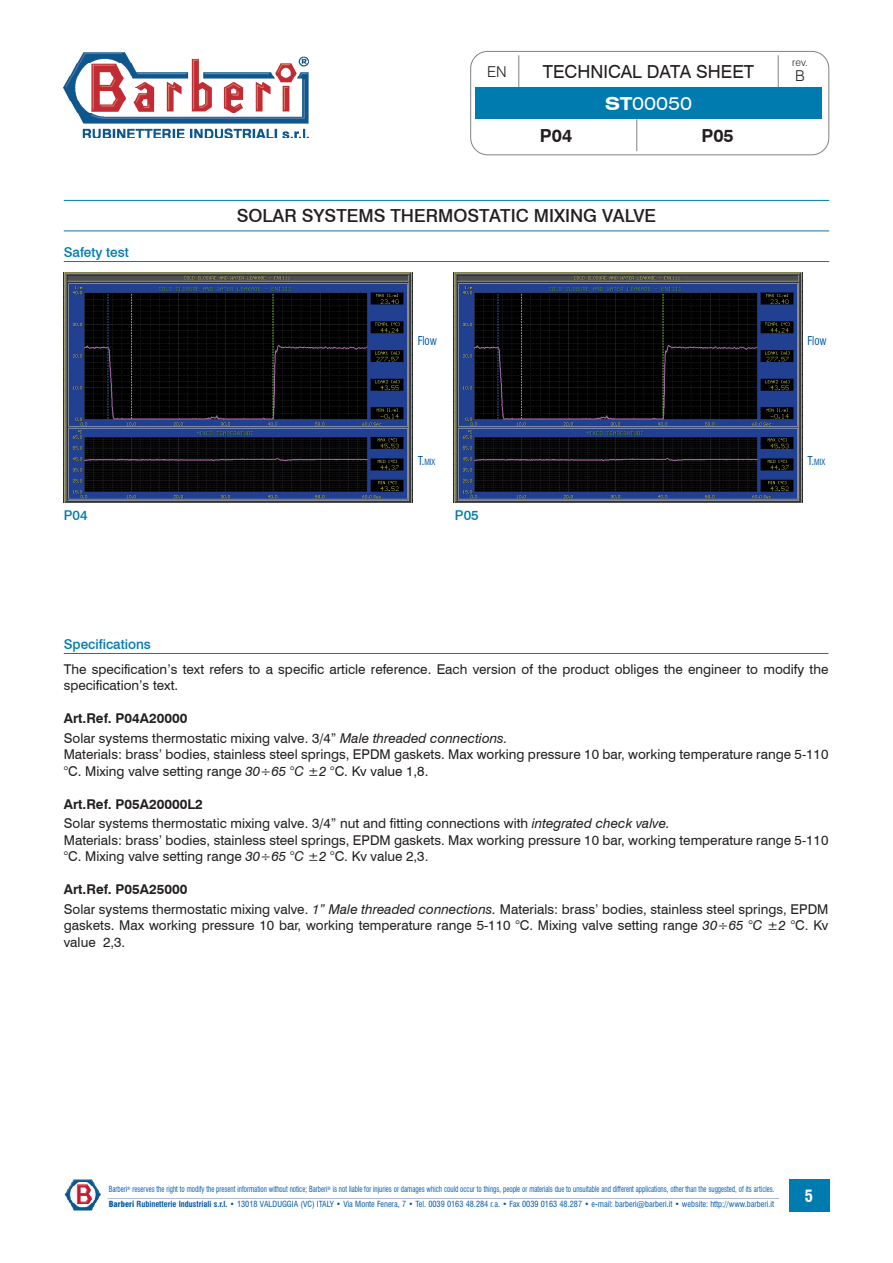
<style>
.page{position:relative;width:893px;height:1263px;background:#fff}
.page>*{position:absolute;margin:0;border:0;box-sizing:border-box;transform-origin:0 0}
.t1{font:500 18px "Swiss 721 BT";color:#231f20}
.t2{font:18px "Swiss 721 BT";color:#231f20}
.t3{font:expanded 18px "Swiss 721 BT";color:#fff}
.t4{font:700 18px "Swiss 721 BT";color:#231f20}
.t5{font:700 condensed 16.5px "Swiss 721 BT";color:#fff}
.t6{font:300 15px "Swiss 721 BT";color:#231f20}
.t7{font:13.5px/16.5px "Swiss 721 BT";color:#231f20}
.t8{font:500 13.5px "Swiss 721 BT";color:#007bb0}
.t9{font:condensed 12px "Swiss 721 BT";color:#015aaa;scale:.9 1}
.t10{font:300 10.5px "Swiss 721 BT";color:#231f20}
.t11{font:condensed 8.4px "Swiss 721 BT";color:#015aaa;scale:.9 1}
.t12{font:condensed 8.25px "Swiss 721 BT";color:#015aaa;scale:.83 1}
.t13{font:condensed 8.25px "Swiss 721 BT";color:#015aaa}
.s1{font-weight:700}
.s2{font-size:12px}
.s3{font-style:italic}
.s4{font-weight:900}
</style>
<div class="page">
<img style="left:454px;top:272px;width:348px;height:230px">
<img style="left:64px;top:272px;width:348px;height:230px">
<img style="left:64px;top:52px;width:246px;height:86px">
<div style="left:789px;top:1179px;width:40px;height:33px;background:#007bb0"></div>
<hr style="left:64px;top:200px;width:765px;height:1px;background:#007bb0">
<hr style="left:64px;top:231px;width:765px;height:1px;background:#007bb0">
<img style="left:64px;top:1179px;width:37px;height:31px">
<div style="left:470px;top:51px;width:359px;height:104px;border:1px solid #808285;border-radius:17px"></div>
<div style="left:475px;top:87px;width:347px;height:32px;background:#007bb0"></div>
<hr style="left:519px;top:55px;width:1px;height:32px;background:#808285">
<hr style="left:778px;top:55px;width:1px;height:32px;background:#808285">
<hr style="left:636px;top:119px;width:1px;height:32px;background:#808285">
<hr style="left:107px;top:1198px;width:672px;height:1px;background:#aebade">
<hr style="left:64px;top:261px;width:765px;height:1px;background:#007bb0">
<hr style="left:64px;top:653px;width:764px;height:1px;background:#007bb0">
<p class="t8" style="left:64px;top:244px;width:67px">Safety test</p>
<p class="t6" style="left:487px;top:62px;width:21px">EN</p>
<h1 class="t2" style="left:543px;top:61px;width:213px">TECHNICAL DATA SHEET</h1>
<h1 class="t3" style="left:605px;top:93px;width:89px"><span class="s1">ST</span>00050</h1>
<h1 class="t4" style="left:540px;top:125px;width:34px">P04</h1>
<h1 class="t4" style="left:701px;top:125px;width:34px">P05</h1>
<h1 class="t1" style="left:237px;top:205px;width:421px">SOLAR SYSTEMS THERMOSTATIC MIXING VALVE</h1>
<p class="t10" style="left:792px;top:56px;width:17px">rev.</p>
<p class="t6" style="left:795px;top:67px;width:11px">B</p>
<p class="t9" style="left:418px;top:333px;width:23px">Flow</p>
<p class="t9" style="left:808px;top:333px;width:23px">Flow</p>
<p class="t11" style="left:418px;top:457px;width:21px"><span class="s2">T.</span>MIX</p>
<p class="t8" style="left:64px;top:507px;width:25px">P04</p>
<p class="t8" style="left:455px;top:507px;width:25px">P05</p>
<p class="t11" style="left:808px;top:457px;width:21px"><span class="s2">T.</span>MIX</p>
<p class="t8" style="left:64px;top:636px;width:89px">Specifications</p>
<p class="t7" style="left:64px;top:661px;width:766px">The specification’s text refers to a specific article reference. Each version of the product obliges the engineer to modify the specification’s text.</p>
<p class="t7" style="left:64px;top:709px;width:445px;line-height:19.5px"><span class="s1">Art.Ref. P04A20000<br></span>Solar systems thermostatic mixing valve. 3/4” <span class="s3">Male threaded connections.</span></p>
<p class="t7" style="left:64px;top:746px;width:766px">Materials: brass’ bodies, stainless steel springs, EPDM gaskets. Max working pressure 10 bar, working temperature range 5-110 °C. Mixing valve setting range <span class="s3">30÷65 °C ±2 °</span>C. Kv value 1,8.</p>
<p class="t7" style="left:64px;top:794px;width:608px;line-height:19.5px"><span class="s1">Art.Ref. P05A20000L2<br></span>Solar systems thermostatic mixing valve. 3/4” nut and fitting connections with <span class="s3">integrated check valve.</span></p>
<p class="t7" style="left:64px;top:832px;width:766px">Materials: brass’ bodies, stainless steel springs, EPDM gaskets. Max working pressure 10 bar, working temperature range 5-110 °C. Mixing valve setting range <span class="s3">30÷65 °C ±2 °</span>C. Kv value 2,3.</p>
<p class="t7" style="left:64px;top:880px;width:766px;line-height:19.5px"><span class="s1">Art.Ref. P05A25000<br></span>Solar systems thermostatic mixing valve. <span class="s3">1” Male threaded connections.</span> Materials: brass’ bodies, stainless steel springs, EPDM</p>
<p class="t7" style="left:64px;top:917px;width:766px">gaskets. Max working pressure 10 bar, working temperature range 5-110 °C. Mixing valve setting range <span class="s3">30÷65 °C ±2 °</span>C. Kv value 2,3.</p>
<p class="t12" style="left:109px;top:1184px;width:803px">Barberi<sup>®</sup> reserves the right to modify the present information without notice; Barberi<sup>®</sup> is not liable for injuries or damages which could occur to things, people or materials due to unsuitable and different applications, other than the suggested, of its articles.</p>
<p class="t13" style="left:109px;top:1199px;width:667px"><span class="s4">Barberi</span> <span class="s1">Rubinetterie Industriali s.r.l.</span> • 13018 VALDUGGIA (VC) ITALY • Via Monte Fenera, 7 • Tel. 0039 0163 48.284 r.a. • Fax 0039 0163 48.287 • e-mail: barberi@barberi.it • website: http://www.barberi.it</p>
<p class="t5" style="left:805px;top:1186px;width:10px">5</p>
</div>
